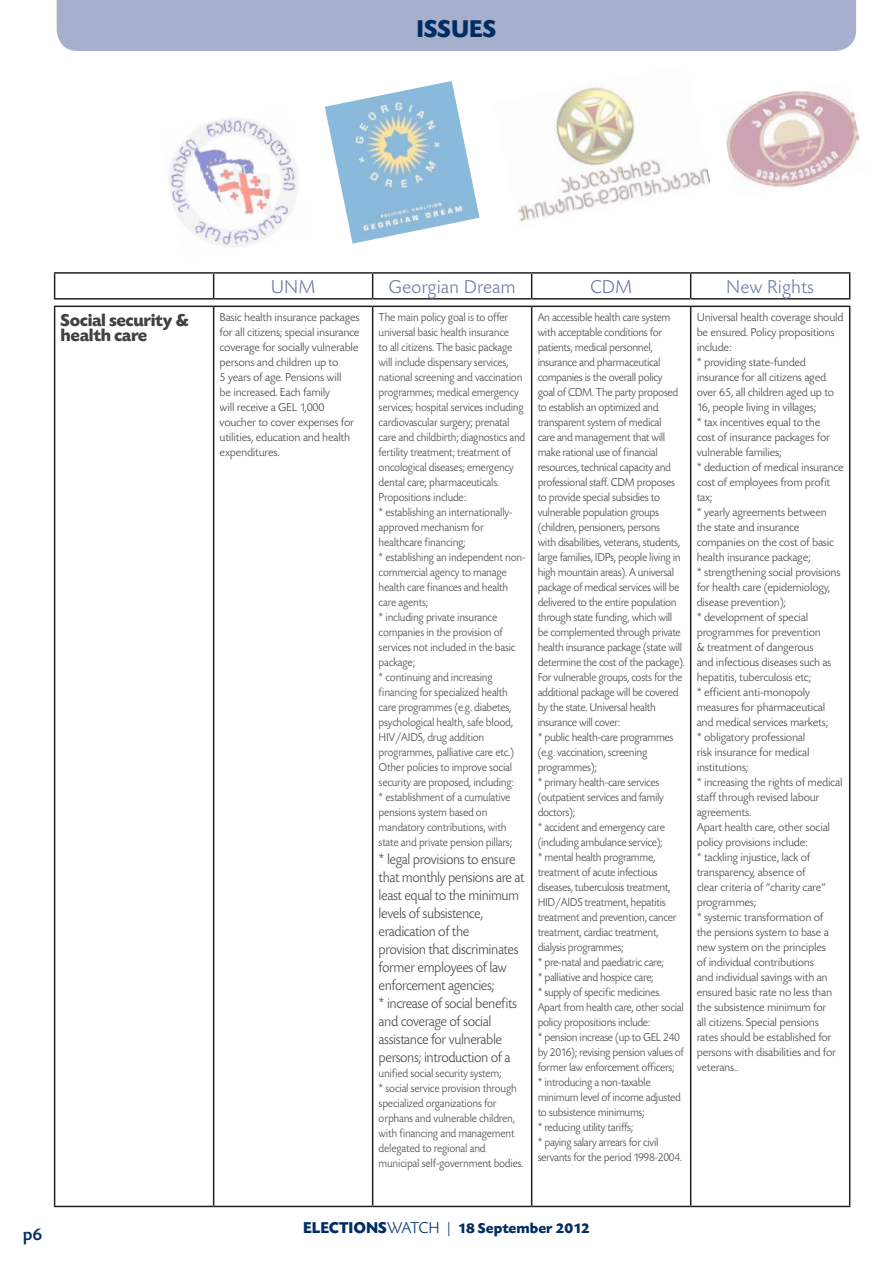
<style>
.page{position:relative;width:893px;height:1263px;background:#fff}
.page>*{position:absolute;margin:0;border:0;box-sizing:border-box;transform-origin:0 0}
.t1{font:700 25.5px "Today CP";color:#002d63}
.t2{font:300 19.5px "Today CP";color:#6679a3}
.t3{font:700 18px/15px "Today CP";letter-spacing:-.02em;color:#414142}
.t4{font:500 18px "Today CP";color:#002d63}
.t5{font:300 15px/18px "Today CP";letter-spacing:-.03em;color:#414142;scale:.94 1}
.t6{font:700 15px "Today CP";color:#002d63}
.t7{font:300 12px/15px "Today CP";letter-spacing:-.02em;color:#414142;scale:.95 1}
.t8{font:300 12px/15px "Today CP";letter-spacing:-.02em;color:#414142}
.t9{font:300 12px/15px "Today CP";letter-spacing:-.02em;color:#414142;scale:.94 1}
.s1{font-size:16.5px}
.s2{font-weight:300;font-size:16.5px}
</style>
<div class="page">
<div style="left:57px;top:0;width:799px;height:51px;background:#a6b0cc"></div>
<hr style="left:54px;top:272px;width:160px;height:2px;background:#231f20">
<svg style="left:54px;top:274px;width:1px;height:24px"></svg>
<hr style="left:214px;top:272px;width:159px;height:2px;background:#231f20">
<svg style="left:213px;top:274px;width:1px;height:24px"></svg>
<hr style="left:373px;top:272px;width:159px;height:2px;background:#231f20">
<svg style="left:372px;top:274px;width:1px;height:24px"></svg>
<hr style="left:532px;top:272px;width:159px;height:2px;background:#231f20">
<svg style="left:531px;top:274px;width:1px;height:24px"></svg>
<hr style="left:691px;top:272px;width:159px;height:2px;background:#231f20">
<svg style="left:690px;top:274px;width:1px;height:24px"></svg>
<svg style="left:849px;top:274px;width:1px;height:24px"></svg>
<hr style="left:54px;top:298px;width:160px;height:2px;background:#231f20">
<hr style="left:214px;top:298px;width:159px;height:2px;background:#231f20">
<hr style="left:373px;top:298px;width:159px;height:2px;background:#231f20">
<hr style="left:532px;top:298px;width:159px;height:2px;background:#231f20">
<hr style="left:691px;top:298px;width:159px;height:2px;background:#231f20">
<hr style="left:54px;top:306px;width:160px;height:1px;background:#231f20">
<hr style="left:54px;top:307px;width:1px;height:899px;background:#231f20">
<hr style="left:214px;top:306px;width:159px;height:1px;background:#231f20">
<hr style="left:213px;top:307px;width:1px;height:899px;background:#231f20">
<hr style="left:373px;top:306px;width:159px;height:1px;background:#231f20">
<hr style="left:372px;top:307px;width:1px;height:899px;background:#231f20">
<hr style="left:532px;top:306px;width:159px;height:1px;background:#231f20">
<hr style="left:531px;top:307px;width:1px;height:899px;background:#231f20">
<hr style="left:691px;top:306px;width:159px;height:1px;background:#231f20">
<hr style="left:690px;top:307px;width:1px;height:899px;background:#231f20">
<hr style="left:849px;top:307px;width:1px;height:899px;background:#231f20">
<hr style="left:54px;top:1206px;width:160px;height:1px;background:#231f20">
<hr style="left:214px;top:1206px;width:159px;height:1px;background:#231f20">
<hr style="left:373px;top:1206px;width:159px;height:1px;background:#231f20">
<hr style="left:532px;top:1206px;width:159px;height:1px;background:#231f20">
<hr style="left:691px;top:1206px;width:159px;height:1px;background:#231f20">
<img style="left:517px;top:87px;width:193px;height:135px">
<img style="left:325px;top:81px;width:155px;height:163px">
<img style="left:726px;top:90px;width:134px;height:98px">
<img style="left:169px;top:117px;width:129px;height:130px">
<h1 class="t1" style="left:416px;top:15px;width:81px">issues</h1>
<h2 class="t2" style="left:271px;top:276px;width:46px">UNM</h2>
<h2 class="t2" style="left:388px;top:276px;width:129px">Georgian Dream</h2>
<h2 class="t2" style="left:590px;top:276px;width:44px">CDM</h2>
<h2 class="t2" style="left:726px;top:276px;width:89px">New Rights</h2>
<h3 class="t3" style="left:61px;top:313px;width:130px">Social security &amp; health care</h3>
<p class="t8" style="left:220px;top:310px;width:142px">Basic health insurance packages for all citizens; special insurance coverage for socially vulnerable persons and children up to<br>5 years of age. Pensions will<br>be increased. Each family<br>will receive a GEL 1,000 voucher to cover expenses for utilities, education and health expenditures.</p>
<p class="t9" style="left:379px;top:310px;width:158px">The main policy goal is to offer universal basic health insurance<br>to all citizens. The basic package will include dispensary services, national screening and vaccination programmes; medical emergency services; hospital services including cardiovascular surgery; prenatal care and childbirth; diagnostics and fertility treatment; treatment of oncological diseases; emergency dental care; pharmaceuticals.<br>Propositions include:<br>* establishing an internationally&shy;approved mechanism for healthcare financing;<br>* establishing an independent non&shy;commercial agency to manage health care finances and health care agents;<br>* including private insurance companies in the provision of services not included in the basic package;<br>* continuing and increasing financing for specialized health care programmes (e.g. diabetes, psychological health, safe blood,<br>H IV/AIDS, drug addition programmes, palliative care etc.)<br>Other policies to improve social security are proposed, including:<br>* establishment of a cumulative pensions system based on mandatory contributions, with state and private pension pillars;</p>
<p class="t5" style="left:379px;top:851px;width:157px">* legal provisions to ensure that monthly pensions are at least equal to the minimum levels of subsistence, eradication of the<br>provision that discriminates former employees of law enforcement agencies;<br>* increase of social benefits and coverage of social assistance for vulnerable persons; introduction of a</p>
<p class="t9" style="left:379px;top:1066px;width:156px">unified social security system;<br>* social service provision through specialized organizations for orphans and vulnerable children, with financing and management delegated to regional and municipal self-government bodies.</p>
<p class="t7" style="left:538px;top:310px;width:156px">An accessible health care system with acceptable conditions for patients, medical personnel, insurance and pharmaceutical companies is the overall policy<br>goal of CDM. The party proposed to establish an optimized and transparent system of medical<br>care and management that will make rational use of financial resources, technical capacity and professional staff. CDM proposes to provide special subsidies to vulnerable population groups (children, pensioners, persons<br>with disabilities, veterans, students, large families, IDPs, people living in high mountain areas). A universal package of medical services will be delivered to the entire population through state funding, which will be complemented through private health insurance package (state will determine the cost of the package).<br>For vulnerable groups, costs for the additional package will be covered by the state. Universal health insurance will cover:<br>* public health-care programmes (e.g. vaccination, screening programmes);<br>* primary health-care services (outpatient services and family doctors);<br>* accident and emergency care (including ambulance service);<br>* mental health programme, treatment of acute infectious diseases, tuberculosis treatment,<br>H ID/AIDS treatment, hepatitis treatment and prevention, cancer treatment, cardiac treatment, dialysis programmes;<br>* pre-natal and paediatric care;<br>* palliative and hospice care;<br>* supply of specific medicines.<br>Apart from health care, other social policy propositions include:<br>* pension increase (up to GEL 240 by 2016); revising pension values of former law enforcement officers;<br>* introducing a non-taxable minimum level of income adjusted to subsistence minimums;<br>* reducing utility tariffs;<br>* paying salary arrears for civil servants for the period 1998-2004.</p>
<p class="t8" style="left:697px;top:310px;width:148px">Universal health coverage should be ensured. Policy propositions include:<br>* providing state-funded insurance for all citizens aged over 65, all children aged up to<br>16, people living in villages;<br>* tax incentives equal to the<br>cost of insurance packages for vulnerable families;<br>* deduction of medical insurance cost of employees from profit tax;<br>* yearly agreements between the state and insurance companies on the cost of basic health insurance package;<br>* strengthening social provisions for health care (epidemiology, disease prevention);<br>* development of special programmes for prevention<br>&amp; treatment of dangerous<br>and infectious diseases such as hepatitis, tuberculosis etc;<br>* efficient anti-monopoly measures for pharmaceutical and medical services markets;<br>* obligatory professional<br>risk insurance for medical institutions;<br>* increasing the rights of medical staff through revised labour agreements.<br>Apart health care, other social policy provisions include:<br>* tackling injustice, lack of transparency, absence of<br>clear criteria of “charity care” programmes;<br>* systemic transformation of<br>the pensions system to base a new system on the principles<br>of individual contributions<br>and individual savings with an ensured basic rate no less than the subsistence minimum for<br>all citizens. Special pensions<br>rates should be established for persons with disabilities and for veterans..</p>
<h3 class="t4" style="left:23px;top:1224px;width:21px">p6</h3>
<p class="t6" style="left:303px;top:1219px;width:288px"><span class="s1">Elections</span><span class="s2">Watch |</span> 18 September 2012</p>
</div>
